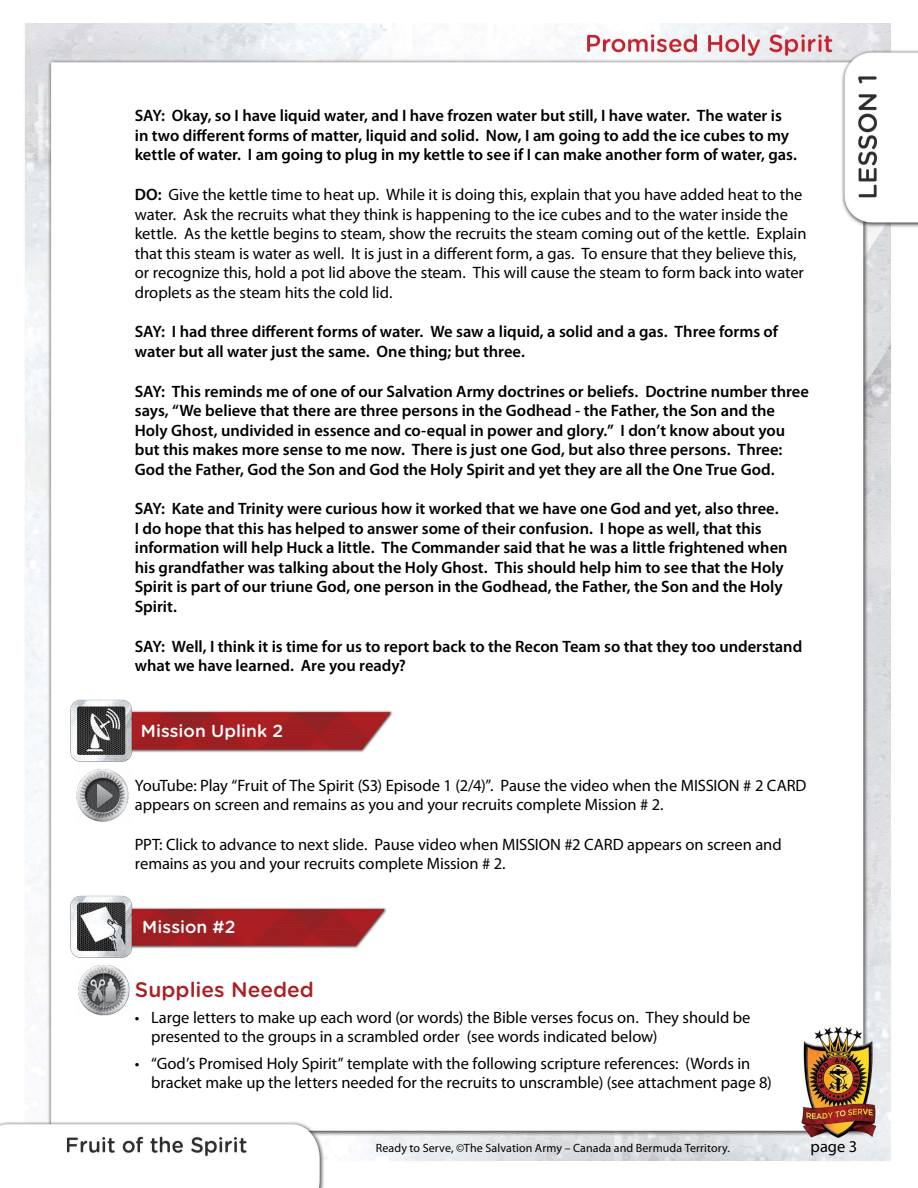
<style>
.page{position:relative;width:918px;height:1188px;background:#fff}
.page>*{position:absolute;margin:0;border:0;box-sizing:border-box;transform-origin:0 0}
.t1{font:500 21px "Gotham Rounded";color:#ab1f23}
.t2{font:500 17.4px "Gotham Rounded";letter-spacing:.005em;color:#fff}
.t3{font:600 16.5px/19.5px "Myriad Pro";color:#000}
.t4{font:16.5px/19.5px "Myriad Pro";letter-spacing:-.005em;color:#000}
.t5{font:12px "Myriad Pro";letter-spacing:.01em;color:#000}
.s1{font-weight:600}
</style>
<div class="page">
<img style="left:0;top:23px;width:918px;height:1165px">
<img style="left:135px;top:708px;width:258px;height:45px">
<img style="left:70px;top:697px;width:65px;height:66px">
<img style="left:76px;top:768px;width:56px;height:57px">
<img style="left:135px;top:904px;width:252px;height:45px">
<img style="left:70px;top:894px;width:65px;height:66px">
<img style="left:77px;top:963px;width:54px;height:53px">
<p class="t3" style="left:135px;top:106px;width:664px">SAY: Okay, so I have liquid water, and I have frozen water but still, I have water. The water is in two different forms of matter, liquid and solid. Now, I am going to add the ice cubes to my kettle of water. I am going to plug in my kettle to see if I can make another form of water, gas.</p>
<p class="t4" style="left:135px;top:184px;width:673px"><span class="s1">DO:</span> Give the kettle time to heat up. While it is doing this, explain that you have added heat to the water. Ask the recruits what they think is happening to the ice cubes and to the water inside the kettle. As the kettle begins to steam, show the recruits the steam coming out of the kettle. Explain that this steam is water as well. It is just in a different form, a gas. To ensure that they believe this, or recognize this, hold a pot lid above the steam. This will cause the steam to form back into water droplets as the steam hits the cold lid.</p>
<p class="t3" style="left:135px;top:322px;width:645px">SAY: I had three different forms of water. We saw a liquid, a solid and a gas. Three forms of water but all water just the same. One thing; but three.</p>
<p class="t3" style="left:135px;top:381px;width:676px">SAY: This reminds me of one of our Salvation Army doctrines or beliefs. Doctrine number three says, “We believe that there are three persons in the Godhead - the Father, the Son and the Holy Ghost, undivided in essence and co-equal in power and glory.” I don’t know about you but this makes more sense to me now. There is just one God, but also three persons. Three:<br>God the Father, God the Son and God the Holy Spirit and yet they are all the One True God.</p>
<p class="t3" style="left:135px;top:499px;width:654px">SAY: Kate and Trinity were curious how it worked that we have one God and yet, also three.<br>I do hope that this has helped to answer some of their confusion. I hope as well, that this information will help Huck a little. The Commander said that he was a little frightened when his grandfather was talking about the Holy Ghost. This should help him to see that the Holy Spirit is part of our triune God, one person in the Godhead, the Father, the Son and the Holy Spirit.</p>
<p class="t3" style="left:135px;top:636px;width:669px">SAY: Well, I think it is time for us to report back to the Recon Team so that they too understand what we have learned. Are you ready?</p>
<p class="t2" style="left:141px;top:718px;width:144px">Mission Uplink 2</p>
<p class="t4" style="left:135px;top:775px;width:673px">YouTube: Play “Fruit of The Spirit (S3) Episode 1 (2/4)”. Pause the video when the MISSION # 2 CARD appears on screen and remains as you and your recruits complete Mission # 2.</p>
<p class="t4" style="left:135px;top:834px;width:648px">PPT: Click to advance to next slide. Pause video when MISSION #2 CARD appears on screen and remains as you and your recruits complete Mission # 2.</p>
<p class="t2" style="left:142px;top:914px;width:95px">Mission #2</p>
<p class="t1" style="left:135px;top:974px;width:181px">Supplies Needed</p>
<p class="t4" style="left:151px;top:1007px;width:601px;text-indent:-16px">• Large letters to make up each word (or words) the Bible verses focus on. They should be presented to the groups in a scrambled order (see words indicated below)</p>
<p class="t4" style="left:151px;top:1053px;width:622px;text-indent:-16px">• “God’s Promised Holy Spirit” template with the following scripture references: (Words in bracket make up the letters needed for the recruits to unscramble) (see attachment page 8)</p>
<p class="t5" style="left:376px;top:1141px;width:356px">Ready to Serve, ©The Salvation Army – Canada and Bermuda Territory.</p>
<p class="t4" style="left:811px;top:1136px;width:48px">page 3</p>
</div>
